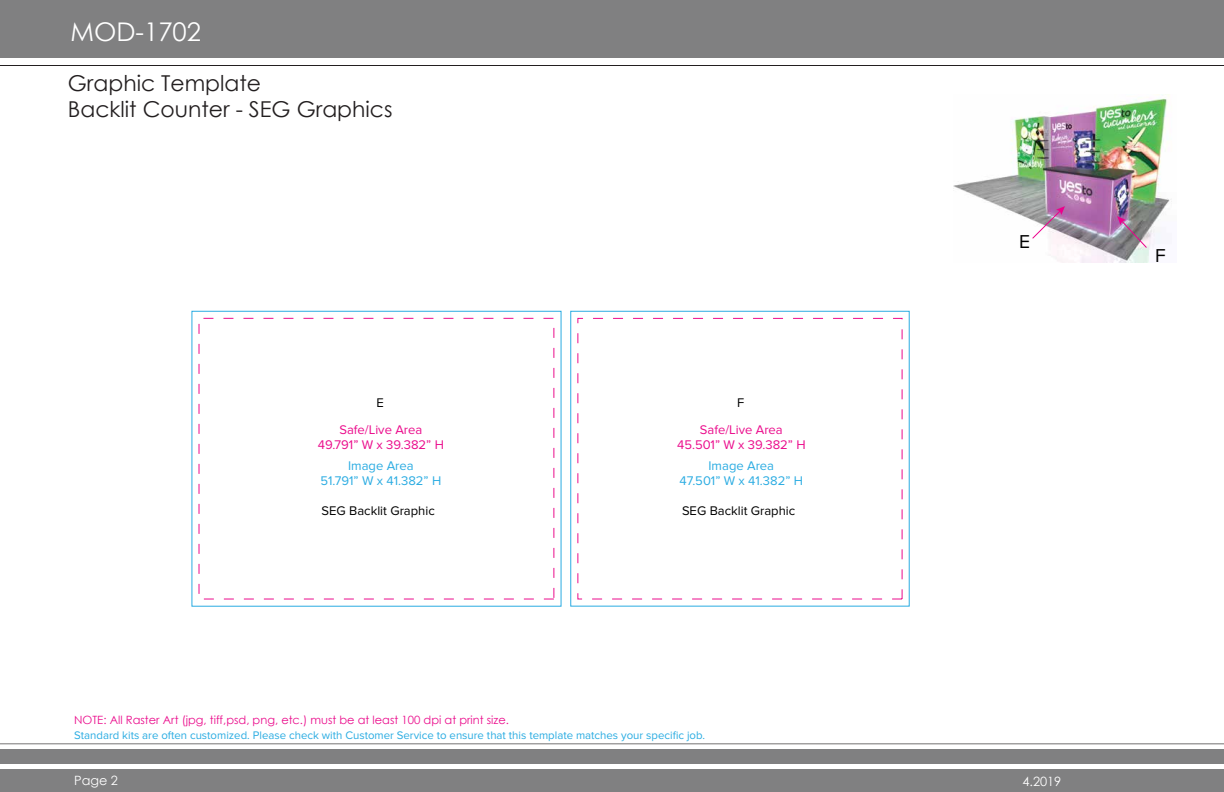
<style>
.page{position:relative;width:1224px;height:792px;background:#fff}
.page>*{position:absolute;margin:0;border:0;box-sizing:border-box;transform-origin:0 0}
.t1{font:25.7px "Century Gothic";color:#fff}
.t2{font:21.9px/26.2px "Century Gothic";color:#231f20}
.t3{font:19.4px "Proxima Nova";color:#010101}
.t4{font:13px/15.6px "Proxima Nova";color:#eb0c8c;text-align:center}
.t5{font:13px/15.6px "Proxima Nova";color:#2bace2;text-align:center}
.t6{font:13px "Proxima Nova";color:#010101}
.t7{font:12.8px "Century Gothic";color:#fff}
.t8{font:11.4px "Proxima Nova";color:#2aace2}
.t9{font:11.4px "Century Gothic";color:#eb0c8c}
</style>
<div class="page">
<img style="left:953px;top:94px;width:219px;height:168px">
<div style="left:0;top:0;width:1224px;height:57px;background:#808081"></div>
<hr style="left:0;top:65px;width:1224px;height:1px;background:#231f20">
<div style="left:0;top:749px;width:1224px;height:43px;background:#808081"></div>
<div style="left:0;top:764px;width:1224px;height:5px;background:#fff"></div>
<hr style="left:0;top:744px;width:1224px;height:1px;background:#231f20">
<div style="left:570px;top:311px;width:340px;height:296px;border:1px solid #2bace2"></div>
<svg style="left:1031px;top:206px;width:34px;height:34px"></svg>
<svg style="left:1117px;top:216px;width:31px;height:33px"></svg>
<h1 class="t1" style="left:70px;top:14px;width:132px">MOD-1702</h1>
<h2 class="t2" style="left:68px;top:70px;width:326px">Graphic Template<br>Backlit Counter - SEG Graphics</h2>
<p class="t6" style="left:377px;top:396px;width:9px">E</p>
<p class="t4" style="left:318px;top:422px;width:128px">Safe/Live Area<br>49.791” W x 39.382” H</p>
<p class="t5" style="left:321px;top:458px;width:122px">Image Area<br>51.791” W x 41.382” H</p>
<p class="t6" style="left:322px;top:503px;width:115px">SEG Backlit Graphic</p>
<p class="t9" style="left:74px;top:712px;width:436px">NOTE: All Raster Art (jpg, tiff,psd, png, etc.) must be at least 100 dpi at print size.</p>
<p class="t6" style="left:737px;top:396px;width:9px">F</p>
<p class="t4" style="left:677px;top:422px;width:130px">Safe/Live Area<br>45.501” W x 39.382” H</p>
<p class="t5" style="left:680px;top:458px;width:125px">Image Area<br>47.501” W x 41.382” H</p>
<p class="t6" style="left:682px;top:503px;width:115px">SEG Backlit Graphic</p>
<p class="t8" style="left:74px;top:728px;width:633px">Standard kits are often customized. Please check with Customer Service to ensure that this template matches your specific job.</p>
<p class="t7" style="left:74px;top:772px;width:45px">Page 2</p>
<h3 class="t3" style="left:1019px;top:230px;width:13px">E</h3>
<h3 class="t3" style="left:1155px;top:245px;width:12px">F</h3>
<p class="t7" style="left:1022px;top:772px;width:41px">4.2019</p>
</div>
